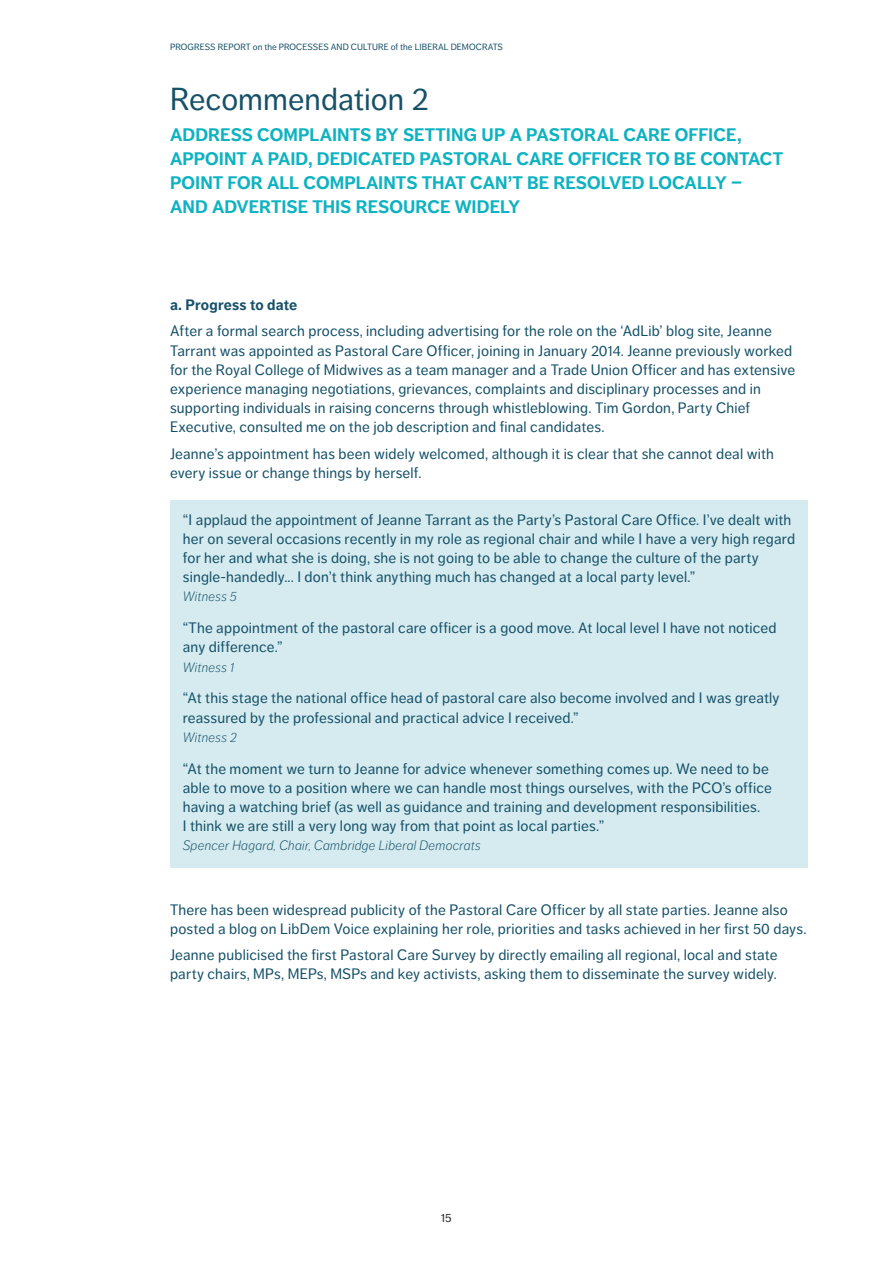
<style>
.page{position:relative;width:893px;height:1263px;background:#fff}
.page>*{position:absolute;margin:0;border:0;box-sizing:border-box;transform-origin:0 0}
.t1{font:31.5px "Dagny Pro";color:#165168}
.t2{font:700 18px "Dagny Pro";letter-spacing:-.005em;color:#0eb2c1}
.t3{font:15px/19.2px "Dagny Pro";letter-spacing:.015em;color:#165168}
.t4{font:700 15px "Dagny Pro";letter-spacing:.01em;color:#165168}
.t5{font:italic 300 13.5px "Dagny Pro";letter-spacing:.015em;color:#165168}
.t6{font:12px "Dagny Pro";color:#231f20}
.t7{font:9px "Dagny Pro";letter-spacing:.01em;color:#165168}
</style>
<div class="page">
<div style="left:170px;top:500px;width:638px;height:367px;background:#d5ebef"></div>
<p class="t7" style="left:170px;top:42px;width:334px">Progress Report on the Processes and Culture of the Liberal Democrats</p>
<h1 class="t1" style="left:170px;top:81px;width:260px">Recommendation 2</h1>
<p class="t2" style="left:170px;top:124px;width:25px">ADDRESS</p>
<p class="t2" style="left:257px;top:124px;width:38px">COMPLAINTS</p>
<p class="t2" style="left:375px;top:124px;width:39px">BY SETTING</p>
<p class="t2" style="left:481px;top:124px;width:68px">UP A PAST</p>
<p class="t2" style="left:570px;top:124px;width:26px">ORAL</p>
<p class="t2" style="left:623px;top:124px;width:13px">CARE</p>
<p class="t2" style="left:675px;top:124px;width:68px">OFFICE,</p>
<p class="t2" style="left:170px;top:148px;width:13px">APP</p>
<p class="t2" style="left:205px;top:148px;width:24px">OINT</p>
<p class="t2" style="left:251px;top:148px;width:28px">A PAID</p>
<p class="t2" style="left:308px;top:148px;width:20px">, DEDI</p>
<p class="t2" style="left:358px;top:148px;width:25px">CATED</p>
<p class="t2" style="left:419px;top:148px;width:23px">PAST</p>
<p class="t2" style="left:464px;top:148px;width:26px">ORAL</p>
<p class="t2" style="left:516px;top:148px;width:13px">CARE</p>
<p class="t2" style="left:568px;top:148px;width:213px">OFFICER TO BE CONTACT</p>
<p class="t2" style="left:170px;top:172px;width:35px">POINT</p>
<p class="t2" style="left:228px;top:172px;width:52px">FOR ALL</p>
<p class="t2" style="left:304px;top:172px;width:38px">COMPLAINTS</p>
<p class="t2" style="left:422px;top:172px;width:12px">THAT</p>
<p class="t2" style="left:470px;top:172px;width:96px">CAN’TBE RES</p>
<p class="t2" style="left:587px;top:172px;width:26px">OLVED</p>
<p class="t2" style="left:649px;top:172px;width:48px">LOCALLY</p>
<p class="t2" style="left:731px;top:172px;width:13px">–</p>
<p class="t2" style="left:170px;top:196px;width:14px">AND</p>
<p class="t2" style="left:212px;top:196px;width:12px">ADVERTISE</p>
<p class="t2" style="left:312px;top:196px;width:11px">THIS</p>
<p class="t2" style="left:356px;top:196px;width:12px">RES</p>
<p class="t2" style="left:389px;top:196px;width:93px">OURCE WIDELY</p>
<p class="t4" style="left:170px;top:296px;width:129px">A. PROGRESS TO DATE</p>
<p class="t3" style="left:170px;top:322px;width:626px">After a formal search process, including advertising for the role on the ‘AdLib’ blog site, Jeanne Tarrant was appointed as Pastoral Care Officer, joining in January 2014. Jeanne previously worked for the Royal College of Midwives as a team manager and a Trade Union Officer and has extensive experience managing negotiations, grievances, complaints and disciplinary processes and in supporting individuals in raising concerns through whistleblowing. Tim Gordon, Party Chief Executive, consulted me on the job description and final candidates.</p>
<p class="t3" style="left:170px;top:444px;width:605px">Jeanne’s appointment has been widely welcomed, although it is clear that she cannot deal with every issue or change things by herself.   </p>
<p class="t3" style="left:183px;top:510px;width:614px">“I applaud the appointment of Jeanne Tarrant as the Party’s Pastoral Care Office. I ’ve dealt with her on several occasions recently in my role as regional chair and while I have a very high regard for her and what she is doing, she is not going to be able to change the culture of the party single-handedly... I don’t think anything much has changed at a local party level.”</p>
<p class="t5" style="left:183px;top:589px;width:56px">Witness 5</p>
<p class="t3" style="left:183px;top:619px;width:595px">“The appointment of the pastoral care officer is a good move. At local level I have not noticed any difference.”</p>
<p class="t5" style="left:183px;top:659px;width:53px">Witness 1</p>
<p class="t3" style="left:183px;top:689px;width:598px">“At this stage the national office head of pastoral care also become involved and I was greatly reassured by the professional and practical advice I received.”</p>
<p class="t5" style="left:183px;top:729px;width:55px">Witness 2</p>
<p class="t3" style="left:183px;top:759px;width:590px">“At the moment we turn to Jeanne for advice whenever something comes up. We need to be able to move to a position where we can handle most things ourselves, with the PCO’s office having a watching brief (as well as guidance and training and development responsibilities.<br>I think we are still a very long way from that point as local parties.”</p>
<p class="t5" style="left:183px;top:838px;width:299px">Spencer Hagard, Chair, Cambridge Liberal Democrats</p>
<p class="t3" style="left:170px;top:900px;width:638px">There has been widespread publicity of the Pastoral Care Officer by all state parties. Jeanne also posted a blog on LibDem Voice explaining her role, priorities and tasks achieved in her first 50 days.</p>
<p class="t3" style="left:170px;top:945px;width:609px">Jeanne publicised the first Pastoral Care Survey by directly emailing all regional, local and state party chairs, MPs, MEPs, MSPs and key activists, asking them to disseminate the survey widely.</p>
<p class="t6" style="left:441px;top:1211px;width:12px">15</p>
</div>
